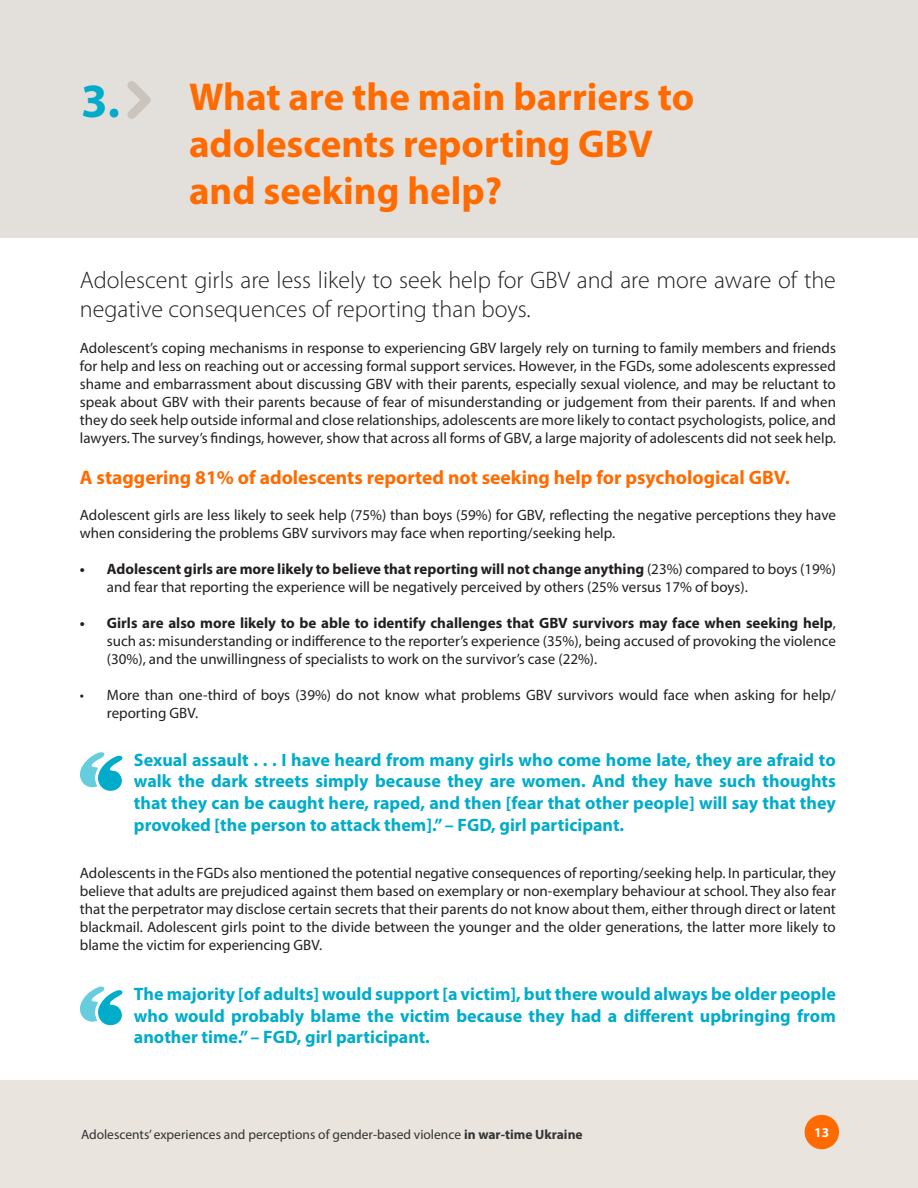
<style>
.page{position:relative;width:918px;height:1188px;background:#fff}
.page>*{position:absolute;margin:0;border:0;box-sizing:border-box;transform-origin:0 0}
.t1{font:700 48px "Myriad Pro";color:#00acca}
.t2{font:700 39px/46.8px "Myriad Pro";color:#ff6b00}
.t3{font:300 24px/28.8px "Myriad Pro";color:#231f20}
.t4{font:700 19.5px "Myriad Pro";color:#ff6b00}
.t5{font:700 18px/21.6px "Myriad Pro";color:#00acca;text-align:justify}
.t6{font:15px/18px "Myriad Pro";color:#231f20;text-align:justify}
.t7{font:13.5px "Myriad Pro";color:#323332}
.t8{font:700 13.5px "Myriad Pro";color:#fff}
.s1{font-weight:700}
</style>
<div class="page">
<div style="left:0;top:1080px;width:918px;height:108px;background:#e9e4de"></div>
<div style="left:805px;top:1115px;width:34px;height:34px;background:#ff6b00;border-radius:50%"></div>
<div style="left:0;top:0;width:918px;height:238px;background:#e3e0dc"></div>
<svg style="left:127px;top:81px;width:24px;height:38px"></svg>
<svg style="left:80px;top:752px;width:42px;height:39px"></svg>
<svg style="left:80px;top:986px;width:42px;height:39px"></svg>
<p class="t1" style="left:81px;top:70px;width:41px">3.</p>
<p class="t2" style="left:189px;top:72px;width:507px">What are the main barriers to adolescents reporting GBV and seeking help?</p>
<p class="t3" style="left:80px;top:265px;width:758px">Adolescent girls are less likely to seek help for GBV and are more aware of the negative consequences of reporting than boys.</p>
<p class="t6" style="left:80px;top:339px;width:758px">Adolescent’s coping mechanisms in response to experiencing GBV largely rely on turning to family members and friends for help and less on reaching out or accessing formal support services. However, in the FGDs, some adolescents expressed shame and embarrassment about discussing GBV with their parents, especially sexual violence, and may be reluctant to speak about GBV with their parents because of fear of misunderstanding or judgement from their parents. If and when they do seek help outside informal and close relationships, adolescents are more likely to contact psychologists, police, and lawyers. The survey’s findings, however, show that across all forms of GBV, a large majority of adolescents did not seek help.</p>
<p class="t4" style="left:80px;top:465px;width:711px">A staggering 81% of adolescents reported not seeking help for psychological GBV.</p>
<p class="t6" style="left:80px;top:506px;width:758px">Adolescent girls are less likely to seek help (75%) than boys (59%) for GBV, reflecting the negative perceptions they have when considering the problems GBV survivors may face when reporting/seeking help.</p>
<p class="t6" style="left:107px;top:560px;width:731px;text-indent:-27px"><span class="s1">• Adolescent girls are more likely to believe that reporting will not change anything</span> (23%) compared to boys (19%) and fear that reporting the experience will be negatively perceived by others (25% versus 17% of boys).</p>
<p class="t6" style="left:107px;top:614px;width:731px;text-indent:-27px"><span class="s1">• Girls are also more likely to be able to identify challenges that GBV survivors may face when seeking help</span>, such as: misunderstanding or indifference to the reporter’s experience (35%), being accused of provoking the violence (30%), and the unwillingness of specialists to work on the survivor’s case (22%).</p>
<p class="t6" style="left:107px;top:686px;width:731px;text-indent:-27px">• More than one-third of boys (39%) do not know what problems GBV survivors would face when asking for help/ reporting GBV.</p>
<p class="t5" style="left:134px;top:748px;width:704px">Sexual assault . . . I have heard from many girls who come home late, they are afraid to walk the dark streets simply because they are women. And they have such thoughts that they can be caught here, raped, and then [fear that other people] will say that they provoked [the person to attack them].” – FGD, girl participant.</p>
<p class="t6" style="left:80px;top:863px;width:758px">Adolescents in the FGDs also mentioned the potential negative consequences of reporting/seeking help. In particular, they believe that adults are prejudiced against them based on exemplary or non-exemplary behaviour at school. They also fear that the perpetrator may disclose certain secrets that their parents do not know about them, either through direct or latent blackmail. Adolescent girls point to the divide between the younger and the older generations, the latter more likely to blame the victim for experiencing GBV.</p>
<p class="t5" style="left:134px;top:983px;width:703px">The majority [of adults] would support [a victim], but there would always be older people who would probably blame the victim because they had a different upbringing from another time.” – FGD, girl participant.</p>
<p class="t7" style="left:81px;top:1126px;width:503px">Adolescents’ experiences and perceptions of gender-based violence <span class="s1">in war-time Ukraine</span></p>
<p class="t8" style="left:814px;top:1124px;width:16px">13</p>
</div>
